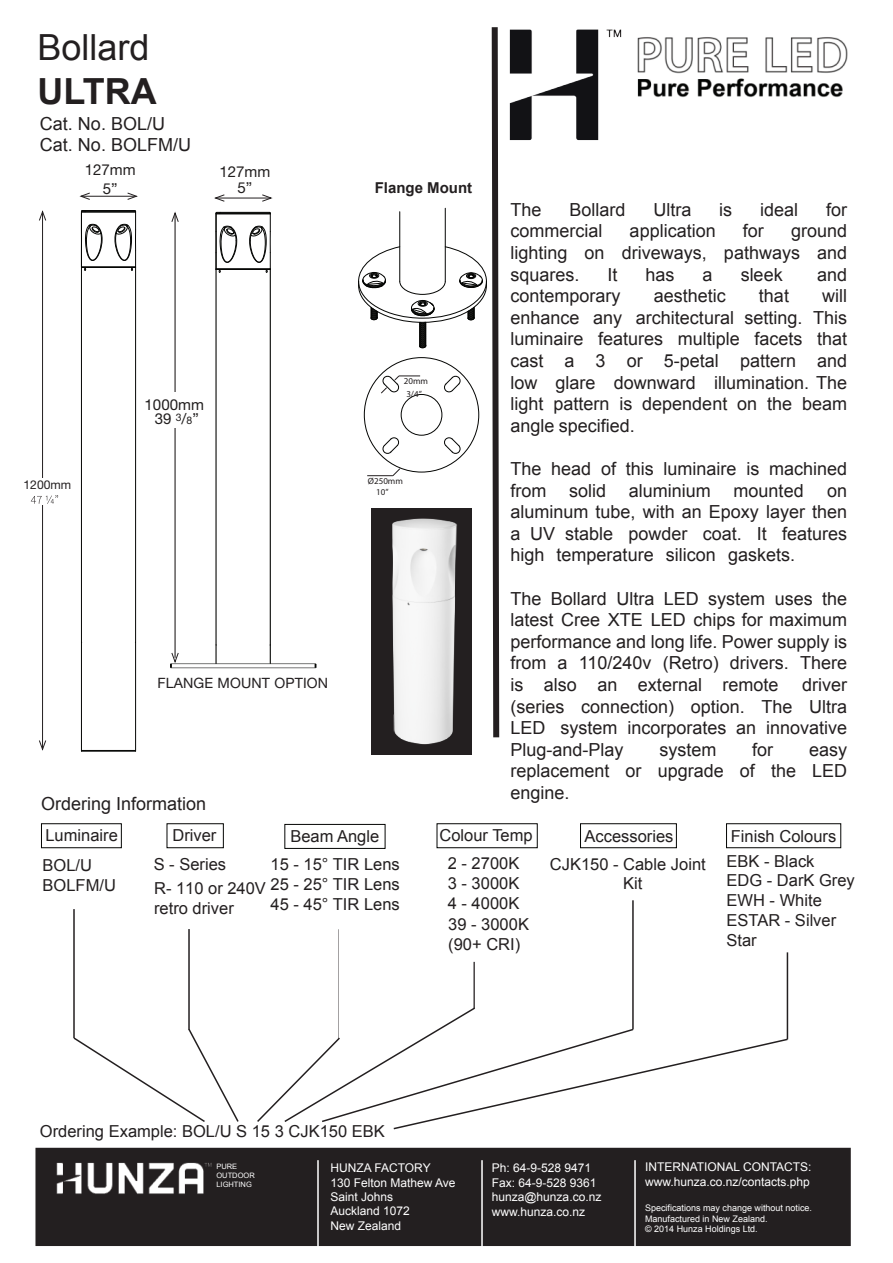
<style>
.page{position:relative;width:893px;height:1263px;background:#fff}
.page>*{position:absolute;margin:0;border:0;box-sizing:border-box;transform-origin:0 0}
.t1{font:36px "Arial";color:#231f20}
.t2{font:700 36px "Arial";color:#231f20}
.t3{font:18px/21.6px "Arial";color:#231f20;text-align:justify}
.t4{font:16.5px/19.8px "Arial";color:#231f20}
.t5{font:16.5px/20.1px "Arial";color:#231f20}
.t6{font:15.15px/15.9px "Helvetica Neue";color:#211e1e;text-align:center}
.t7{font:15.15px "Helvetica Neue LT Std";color:#211e1e}
.t8{font:700 15px "Arial";color:#231f20}
.t9{font:14.25px "Helvetica Neue";letter-spacing:.01em;color:#231f20}
.t10{font:12.15px "Helvetica Neue LT Std";color:#231f20}
.t11{font:12px/14.4px "Arial";color:#fff}
.t12{font:9px/10.8px "Arial";color:#fff}
.t13{font:9px/11.6px "Myriad Pro";color:#231f20}
.t14{font:7.35px/8.9px "Arial";color:#fff}
.s1{font-family:"Helvetica Neue LT Std"}
.s2{font-family:"Helvetica Neue"}
.s3{font-size:10.5px}
</style>
<div class="page">
<img style="left:509px;top:29px;width:113px;height:112px">
<img style="left:637px;top:37px;width:211px;height:60px">
<hr style="left:787px;top:952px;width:1px;height:87px;background:#231f20">
<hr style="left:632px;top:900px;width:2px;height:129px;background:#231f20">
<hr style="left:338px;top:929px;width:1px;height:110px;background:#231f20">
<hr style="left:73px;top:909px;width:2px;height:129px;background:#231f20">
<div style="left:41px;top:823px;width:81px;height:25px;border:1px solid #040503"></div>
<div style="left:167px;top:823px;width:57px;height:25px;border:1px solid #040503"></div>
<div style="left:437px;top:823px;width:100px;height:25px;border:1px solid #040503"></div>
<div style="left:580px;top:823px;width:97px;height:25px;border:1px solid #040503"></div>
<div style="left:35px;top:1148px;width:816px;height:98px;background:#231f20"></div>
<img style="left:56px;top:1162px;width:156px;height:32px">
<hr style="left:317px;top:1160px;width:2px;height:103px;background:#fff">
<hr style="left:481px;top:1160px;width:2px;height:103px;background:#fff">
<hr style="left:634px;top:1160px;width:2px;height:103px;background:#fff">
<svg style="left:73px;top:1027px;width:166px;height:95px"></svg>
<hr style="left:188px;top:929px;width:2px;height:101px;background:#231f20">
<hr style="left:81px;top:751px;width:55px;height:1px;background:#040503">
<hr style="left:82px;top:750px;width:53px;height:1px;background:#040503">
<hr style="left:81px;top:213px;width:1px;height:538px;background:#040503">
<hr style="left:135px;top:267px;width:1px;height:484px;background:#040503">
<hr style="left:81px;top:267px;width:55px;height:1px;background:#040503">
<hr style="left:85px;top:211px;width:51px;height:1px;background:#040503">
<hr style="left:86px;top:210px;width:49px;height:1px;background:#040503">
<hr style="left:85px;top:212px;width:51px;height:1px;background:#040503">
<svg style="left:81px;top:210px;width:22px;height:61px"></svg>
<svg style="left:114px;top:210px;width:22px;height:61px"></svg>
<hr style="left:81px;top:196px;width:54px;height:1px;background:#231f20">
<svg style="left:127px;top:192px;width:11px;height:8px"></svg>
<svg style="left:79px;top:192px;width:12px;height:8px"></svg>
<hr style="left:42px;top:212px;width:1px;height:537px;background:#231f20">
<svg style="left:39px;top:210px;width:8px;height:11px"></svg>
<svg style="left:39px;top:740px;width:8px;height:11px"></svg>
<div style="left:23px;top:479px;width:45px;height:14px;background:#fff"></div>
<div style="left:30px;top:492px;width:32px;height:12px;background:#fff"></div>
<svg style="left:31px;top:495px;width:27px;height:9px"></svg>
<img style="left:371px;top:743px;width:101px;height:8px">
<div style="left:285px;top:824px;width:100px;height:25px;border:1px solid #040503"></div>
<svg style="left:257px;top:1006px;width:532px;height:124px"></svg>
<hr style="left:474px;top:962px;width:1px;height:46px;background:#231f20">
<div style="left:726px;top:823px;width:115px;height:25px;border:1px solid #040503"></div>
<svg style="left:358px;top:27px;width:142px;height:716px"></svg>
<hr style="left:171px;top:663px;width:144px;height:1px;background:#040503">
<hr style="left:216px;top:214px;width:1px;height:449px;background:#040503">
<hr style="left:270px;top:269px;width:1px;height:394px;background:#040503">
<hr style="left:216px;top:269px;width:54px;height:1px;background:#040503">
<hr style="left:216px;top:214px;width:54px;height:1px;background:#040503">
<hr style="left:220px;top:212px;width:50px;height:1px;background:#040503">
<hr style="left:220px;top:213px;width:50px;height:1px;background:#040503">
<svg style="left:215px;top:212px;width:22px;height:61px"></svg>
<svg style="left:249px;top:212px;width:22px;height:61px"></svg>
<hr style="left:216px;top:198px;width:54px;height:1px;background:#231f20">
<svg style="left:262px;top:194px;width:11px;height:8px"></svg>
<svg style="left:214px;top:194px;width:11px;height:8px"></svg>
<hr style="left:175px;top:214px;width:1px;height:444px;background:#231f20">
<svg style="left:171px;top:211px;width:8px;height:12px"></svg>
<div style="left:155px;top:393px;width:46px;height:14px;background:#fff"></div>
<div style="left:162px;top:406px;width:33px;height:22px;background:#fff"></div>
<hr style="left:171px;top:668px;width:144px;height:1px;background:#040503">
<svg style="left:171px;top:652px;width:8px;height:16px"></svg>
<h1 class="t1" style="left:38px;top:24px;width:114px">Bollard</h1>
<h1 class="t2" style="left:38px;top:67px;width:121px">ULTRA</h1>
<p class="t3" style="left:40px;top:113px;width:153px">Cat. No. BOL/U<br>Cat. No. BOLFM/U</p>
<p class="t6" style="left:85px;top:160px;width:52px;line-height:18.9px">127mm<br>5”</p>
<p class="t6" style="left:219px;top:164px;width:52px">127mm<br>5”</p>
<p class="t8" style="left:375px;top:178px;width:99px">Flange Mount</p>
<p class="t3" style="left:510px;top:199px;width:33px">The</p>
<p class="t3" style="left:569px;top:199px;width:58px">Bollard</p>
<p class="t3" style="left:653px;top:199px;width:39px">Ultra</p>
<p class="t3" style="left:719px;top:199px;width:14px">is</p>
<p class="t3" style="left:760px;top:199px;width:40px">ideal</p>
<p class="t3" style="left:826px;top:199px;width:23px">for</p>
<p class="t3" style="left:510px;top:220px;width:93px">commercial</p>
<p class="t3" style="left:630px;top:220px;width:88px">application</p>
<p class="t3" style="left:743px;top:220px;width:23px">for</p>
<p class="t3" style="left:510px;top:220px;width:338px;text-indent:281px">ground lighting on driveways, pathways and squares.</p>
<p class="t3" style="left:607px;top:264px;width:12px">It</p>
<p class="t3" style="left:645px;top:264px;width:31px">has</p>
<p class="t3" style="left:703px;top:264px;width:12px">a</p>
<p class="t3" style="left:741px;top:264px;width:44px">sleek</p>
<p class="t3" style="left:817px;top:264px;width:32px">and</p>
<p class="t3" style="left:510px;top:285px;width:112px">contemporary</p>
<p class="t3" style="left:654px;top:285px;width:74px">aesthetic</p>
<p class="t3" style="left:759px;top:285px;width:32px">that</p>
<p class="t3" style="left:510px;top:285px;width:338px;text-indent:312px">will enhance any architectural setting. This luminaire features multiple facets that cast a 3 or 5-petal pattern and low glare downward illumination. The light pattern is dependent on the beam angle specified.</p>
<p class="t3" style="left:510px;top:458px;width:338px">The head of this luminaire is machined from</p>
<p class="t13" style="left:404px;top:375px;width:26px;line-height:12.6px">20mm<br>3/4”</p>
<p class="t6" style="left:145px;top:396px;width:61px">1<span class="s1">0</span>00mm</p>
<p class="t7" style="left:155px;top:410px;width:46px">39 <sup>3</sup><span class="s2">/</span><span class="s3">8</span><span class="s2">”</span></p>
<p class="t13" style="left:376px;top:475px;width:28px;text-indent:-8px">Ø250mm<br>10”</p>
<p class="t10" style="left:24px;top:478px;width:49px">1200mm</p>
<p class="t3" style="left:569px;top:480px;width:39px">solid</p>
<p class="t3" style="left:629px;top:480px;width:84px">aluminium</p>
<p class="t3" style="left:734px;top:480px;width:72px">mounted</p>
<p class="t3" style="left:510px;top:480px;width:338px;text-indent:317px">on aluminum tube, with an Epoxy layer then a UV stable powder coat. It features high temperature silicon gaskets.</p>
<p class="t3" style="left:510px;top:588px;width:338px">The Bollard Ultra LED system uses the latest Cree XTE LED chips for maximum performance and long life. Power supply is from a 110/240v (Retro) drivers. There is also an external remote</p>
<p class="t9" style="left:157px;top:674px;width:172px">FLANGE MOUNT OPTION</p>
<p class="t3" style="left:510px;top:674px;width:338px;text-indent:292px">driver (series connection) option. The Ultra LED system incorporates an innovative Plug-and-Play</p>
<p class="t3" style="left:659px;top:739px;width:59px">system</p>
<p class="t3" style="left:752px;top:739px;width:23px">for</p>
<p class="t3" style="left:510px;top:739px;width:338px;text-indent:299px">easy replacement or upgrade of the LED engine.</p>
<p class="t3" style="left:41px;top:793px;width:167px">Ordering Information</p>
<p class="t4" style="left:45px;top:826px;width:74px">Luminaire</p>
<p class="t4" style="left:172px;top:826px;width:45px">Driver</p>
<p class="t4" style="left:439px;top:826px;width:95px">Colour Temp</p>
<p class="t4" style="left:584px;top:826px;width:90px">Accessories</p>
<p class="t4" style="left:290px;top:826px;width:90px">Beam Angle</p>
<p class="t4" style="left:731px;top:827px;width:107px">Finish Colours</p>
<p class="t4" style="left:43px;top:855px;width:75px">BOL/U<br>BOLFM/U</p>
<p class="t4" style="left:154px;top:852px;width:114px;line-height:24.5px">S - Series<br>R- 110 or 240V</p>
<p class="t4" style="left:154px;top:898px;width:81px">retro driver</p>
<p class="t4" style="left:271px;top:855px;width:131px;text-align:justify">15 - 15° TIR Lens 25 - 25° TIR Lens 45 - 45° TIR Lens</p>
<p class="t5" style="left:448px;top:853px;width:83px">2 - 2700K<br>3 - 3000K<br>4 - 4000K<br>39 - 3000K (90+ CRI)</p>
<p class="t4" style="left:623px;top:854px;width:84px;text-indent:-73px">CJK150 - Cable Joint<br>Kit</p>
<p class="t4" style="left:726px;top:851px;width:130px">EBK - Black<br>EDG - DarK Grey<br>EWH - White<br>ESTAR - Silver<br>Star</p>
<p class="t4" style="left:40px;top:1121px;width:346px">Ordering Example: BOL/U S 15 3 CJK150 EBK</p>
<p class="t14" style="left:216px;top:1162px;width:40px">PURE<br>OUTDOOR<br>LIGHTING</p>
<p class="t11" style="left:330px;top:1161px;width:127px">HUNZA FACTORY<br>130 Felton Mathew Ave<br>Saint Johns<br>Auckland 1072<br>New Zealand</p>
<p class="t11" style="left:492px;top:1161px;width:111px">Ph: 64-9-528 9471<br>Fax: 64-9-528 9361 hunza@hunza.co.nz www.hunza.co.nz</p>
<p class="t11" style="left:645px;top:1160px;width:168px">INTERNATIONAL CONTACTS: www.hunza.co.nz/contacts.php</p>
<p class="t12" style="left:645px;top:1202px;width:169px">Specifications may change without notice.<br>Manufactured in New Zealand.<br>© 2014 Hunza Holdings Ltd.</p>
</div>
